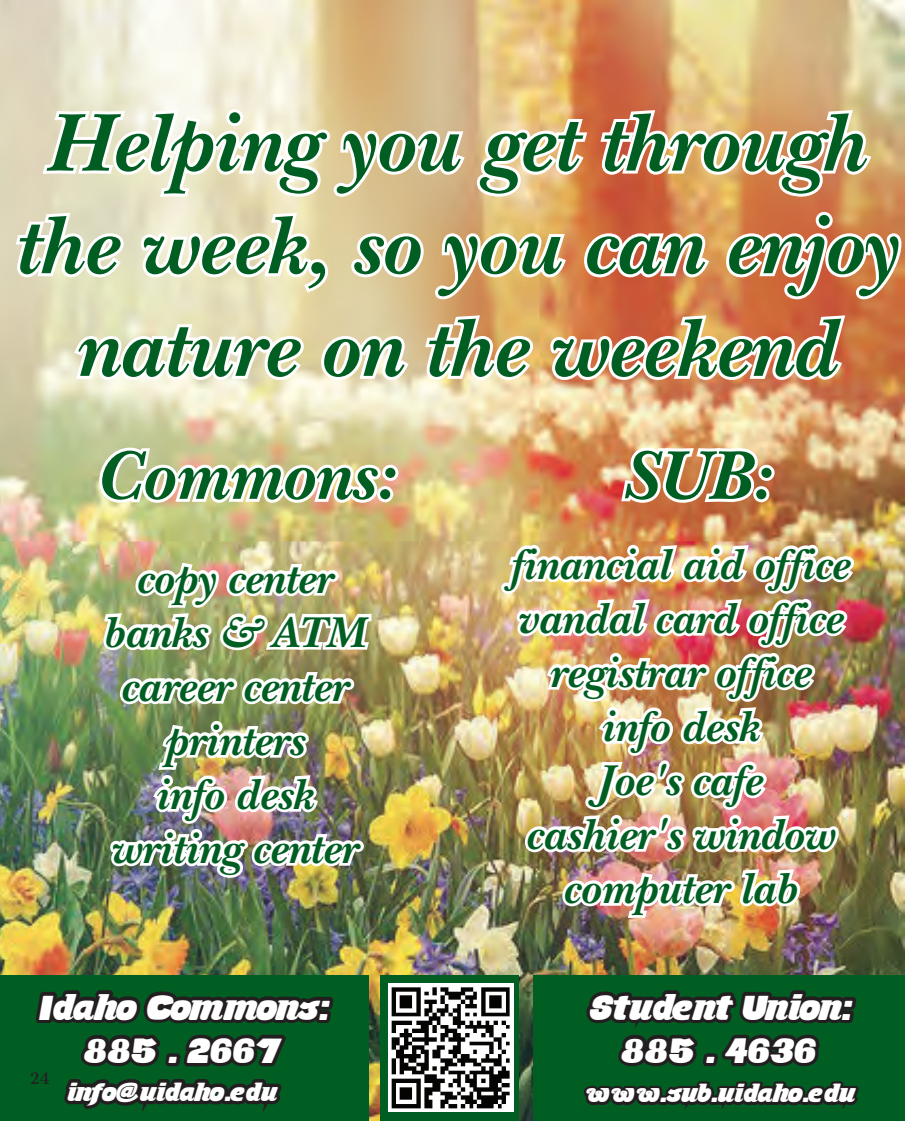
<style>
.page{position:relative;width:905px;height:1121px;background:#fff}
.page>*{position:absolute;margin:0;border:0;box-sizing:border-box;transform-origin:0 0}
.t1{font:85.5px/102.6px "New Baskerville Bold Italic Os F";color:#005e23;text-align:center}
.t2{font:72px "New Baskerville Bold Italic Os F";color:#005e23}
.t3{font:45px/54px "New Baskerville Bold Italic Os F";color:#005e23;text-align:center}
.t4{font:36px/43.2px "Musa Ornata";color:#fff;text-align:center}
.t5{font:25.5px "Musa Ornata";color:#fff}
.t6{font:15px "Cantata One";color:#231f20}
</style>
<div class="page">
<img style="left:0;top:0;width:904px;height:975px">
<div style="left:533px;top:975px;width:371px;height:145px;background:#005e23"></div>
<div style="left:0;top:975px;width:368px;height:145px;background:#005e23"></div>
<img style="left:32px;top:887px;width:409px;height:233px">
<div style="left:380px;top:975px;width:139px;height:145px;background:#005e23"></div>
<img style="left:388px;top:983px;width:110px;height:128px">
<svg style="left:96px;top:444px;width:305px;height:62px"></svg>
<svg style="left:617px;top:444px;width:160px;height:62px"></svg>
<img style="left:100px;top:559px;width:275px;height:96px">
<img style="left:117px;top:667px;width:240px;height:41px">
<img style="left:107px;top:718px;width:260px;height:162px">
<img style="left:498px;top:541px;width:389px;height:579px">
<svg style="left:39px;top:106px;width:429px;height:94px"></svg>
<svg style="left:474px;top:107px;width:401px;height:93px"></svg>
<svg style="left:12px;top:209px;width:115px;height:71px"></svg>
<svg style="left:138px;top:209px;width:193px;height:88px"></svg>
<svg style="left:348px;top:230px;width:78px;height:50px"></svg>
<svg style="left:432px;top:229px;width:137px;height:73px"></svg>
<svg style="left:581px;top:230px;width:132px;height:50px"></svg>
<svg style="left:723px;top:209px;width:181px;height:93px"></svg>
<svg style="left:70px;top:320px;width:237px;height:63px"></svg>
<svg style="left:318px;top:333px;width:94px;height:50px"></svg>
<svg style="left:421px;top:312px;width:115px;height:71px"></svg>
<svg style="left:547px;top:312px;width:302px;height:71px"></svg>
<p class="t1" style="left:14px;top:91px;width:884px">Helping you get through the week, so you can enjoy nature on the weekend</p>
<p class="t2" style="left:96px;top:431px;width:300px">Commons:</p>
<p class="t2" style="left:622px;top:431px;width:150px">SUB:</p>
<p class="t3" style="left:103px;top:550px;width:263px">copy center banks &amp; ATM career center printers<br>info desk writing center</p>
<p class="t4" style="left:38px;top:984px;width:291px">Idaho Commons:<br>885 . 2667</p>
<p class="t5" style="left:67px;top:1077px;width:211px">info@uidaho.edu</p>
<p class="t6" style="left:30px;top:1068px;width:22px">24</p>
<p class="t3" style="left:510px;top:536px;width:340px">financial aid office vandal card office registrar office info desk<br>Joe's cafe<br>cashier's window computer lab</p>
<p class="t4" style="left:587px;top:984px;width:264px">Student Union:<br>885 . 4636</p>
<p class="t5" style="left:583px;top:1079px;width:272px">www.sub.uidaho.edu</p>
</div>
